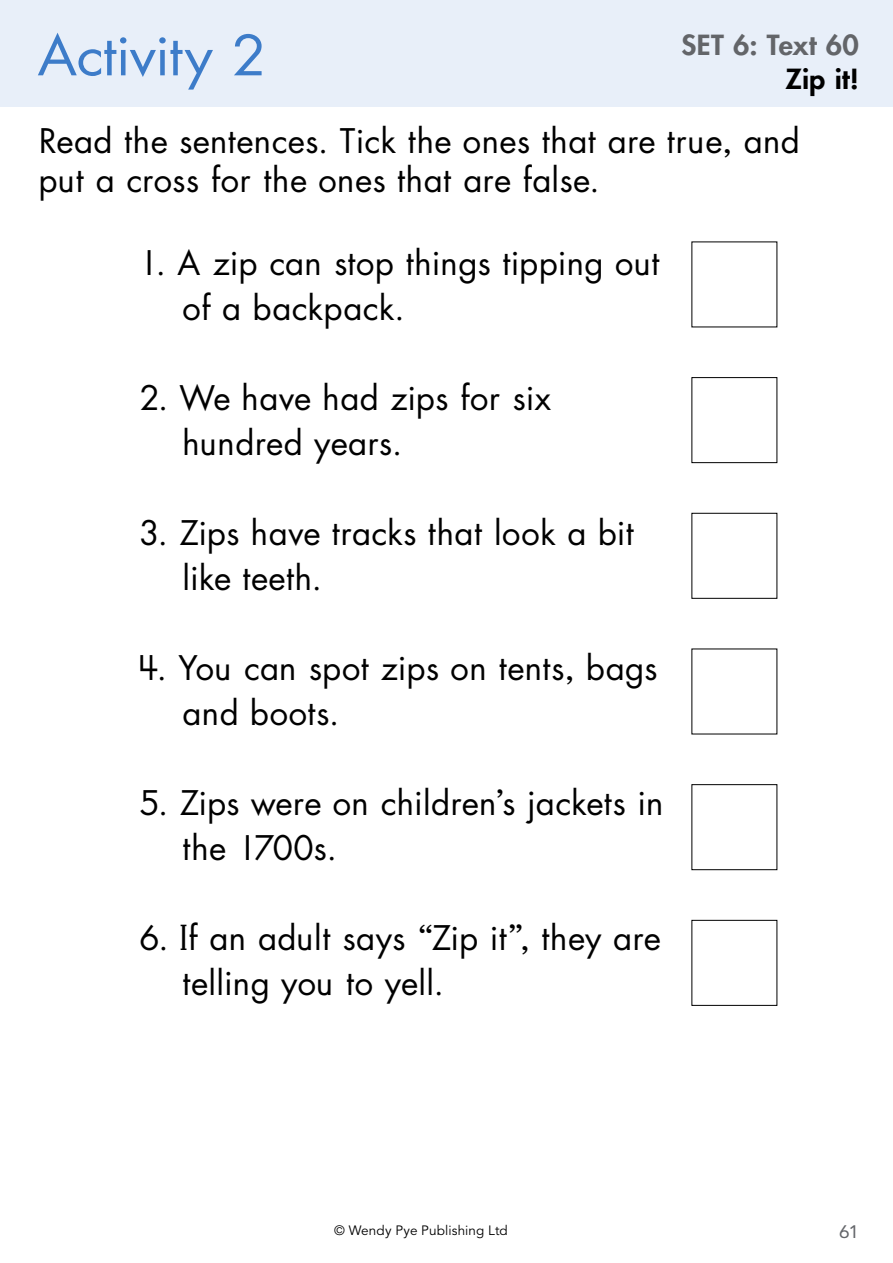
<style>
.page{position:relative;width:893px;height:1263px;background:#fff}
.page>*{position:absolute;margin:0;border:0;box-sizing:border-box;transform-origin:0 0}
.t1{font:54px "US Asunshine";letter-spacing:-.005em;color:#3d7cc9;scale:1.05 1}
.t2{font:33px/45px "US Asunshine";letter-spacing:.025em;color:#000}
.t3{font:800 27px "US Asunshine";letter-spacing:.01em;color:#636569;scale:1.05 1}
.t4{font:800 27px "US Asunshine";color:#000;scale:1.05 1}
.t5{font:18px "Avenir LT Std";color:#636569;scale:1.05 1}
.t6{font:13.5px "Avenir LT Std";letter-spacing:.01em;color:#000}
</style>
<div class="page">
<div style="left:0;top:0;width:893px;height:106px;background:#e8eff9"></div>
<div style="left:691px;top:377px;width:86px;height:86px;border:1px solid #000"></div>
<div style="left:691px;top:513px;width:86px;height:86px;border:1px solid #000"></div>
<div style="left:691px;top:784px;width:86px;height:86px;border:1px solid #000"></div>
<div style="left:691px;top:920px;width:86px;height:86px;border:1px solid #000"></div>
<h1 class="t1" style="left:38px;top:18px;width:217px">Activity 2</h1>
<p class="t3" style="left:682px;top:27px;width:170px">SET 6: Text 60</p>
<p class="t4" style="left:786px;top:61px;width:71px">Zip it!</p>
<p class="t2" style="left:39px;top:120px;width:762px;line-height:39.6px">Read the sentences. Tick the ones that are true, and put a cross for the ones that are false.</p>
<p class="t2" style="left:183px;top:240px;width:478px;text-indent:-43px">1. A zip can stop things tipping out of a backpack.</p>
<p class="t2" style="left:183px;top:375px;width:370px;text-indent:-43px">2. We have had zips for six hundred years.</p>
<p class="t2" style="left:183px;top:510px;width:453px;text-indent:-43px">3. Zips have tracks that look a bit like teeth.</p>
<p class="t2" style="left:183px;top:645px;width:476px;text-indent:-43px">4. You can spot zips on tents, bags and boots.</p>
<p class="t2" style="left:183px;top:780px;width:482px;text-indent:-43px">5. Zips were on children’s jackets in the 1700s.</p>
<p class="t2" style="left:183px;top:915px;width:479px;text-indent:-43px">6. If an adult says “Zip it”, they are telling you to yell.</p>
<p class="t6" style="left:334px;top:1222px;width:175px">© Wendy Pye Publishing Ltd</p>
<p class="t5" style="left:839px;top:1221px;width:20px">61</p>
</div>
